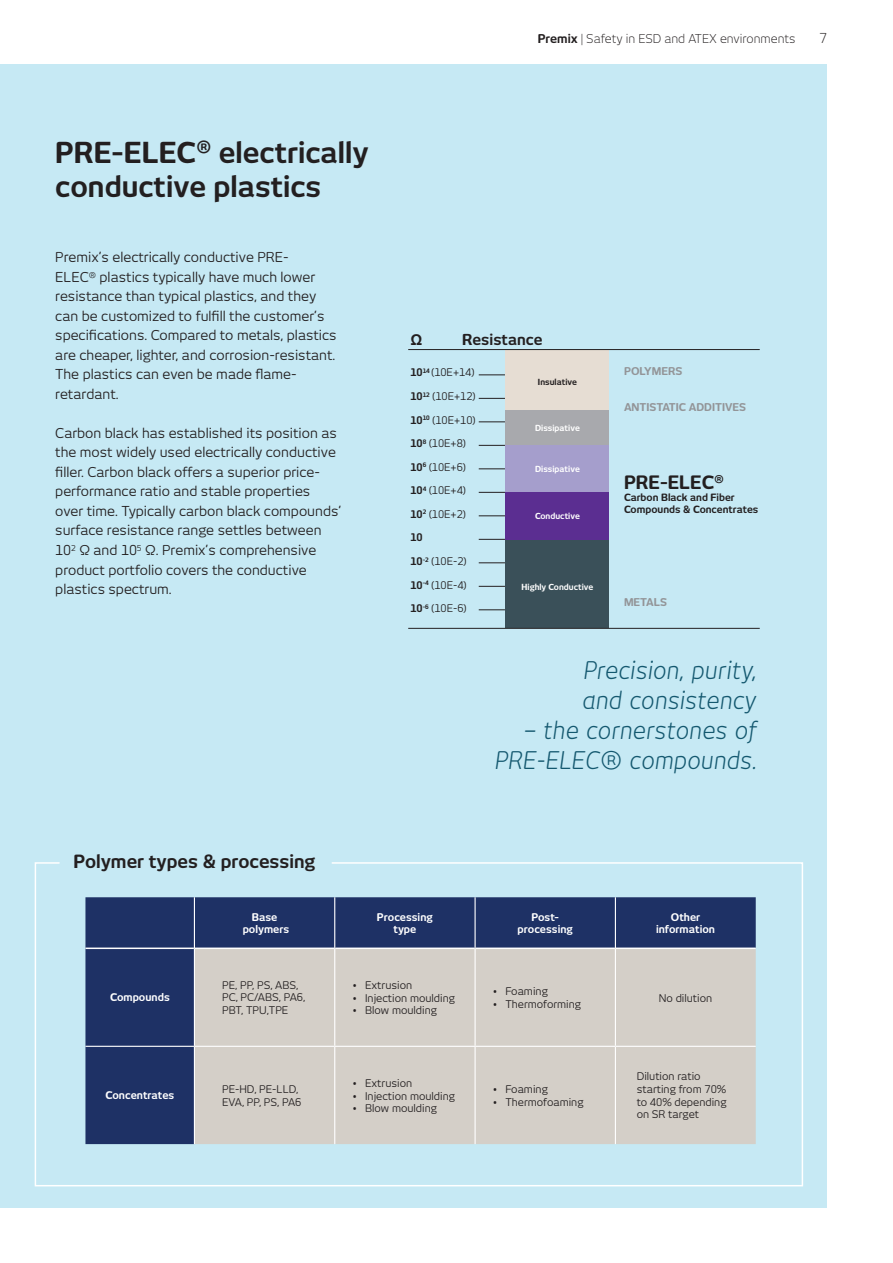
<style>
.page{position:relative;width:893px;height:1263px;background:#fff}
.page>*{position:absolute;margin:0;border:0;box-sizing:border-box;transform-origin:0 0}
.Otsikko{font:700 28.5px/34.5px "New June";color:#231f20}
.t1{font:italic 24px "New June";color:#14586f}
.t2{font:700 18.3px "New June";color:#231f20}
.Otsikko_APU{font:700 18px "New June";color:#231f20}
.t3{font:700 14.85px "New June";color:#231f20}
.t4{font:700 14.85px "Arial";color:#231f20}
.Leipäteksti{font:13.5px/19.5px "New June";color:#231f20}
.t5{font:300 13.5px "New June";color:#231f20}
.t6{font:300 12px "New June";color:#231f20}
.t7{font:700 10.65px "New June";color:#939598}
.t8{font:10.5px/12.6px "New June";color:#231f20}
.t9{font:700 10.5px "New June";color:#fff}
.t10{font:10.35px/22.6px "New June";color:#231f20}
.t11{font:700 9.9px/12px "New June";color:#231f20}
.t12{font:700 8.25px "New June";color:#fff}
.t13{font:700 8.25px "New June";color:#231f20}
.s1{font-weight:700}
</style>
<div class="page">
<div style="left:0;top:64px;width:827px;height:1144px;background:#c6e9f4"></div>
<svg style="left:34px;top:862px;width:769px;height:325px"></svg>
<div style="left:85px;top:897px;width:671px;height:247px;background:#1e3165"></div>
<div style="left:195px;top:949px;width:561px;height:195px;background:#d4cfc8"></div>
<hr style="left:85px;top:947px;width:109px;height:2px;background:#fff">
<hr style="left:195px;top:947px;width:139px;height:2px;background:#fff">
<hr style="left:335px;top:947px;width:139px;height:2px;background:#fff">
<hr style="left:476px;top:947px;width:139px;height:2px;background:#fff">
<hr style="left:616px;top:947px;width:140px;height:2px;background:#fff">
<hr style="left:85px;top:1046px;width:109px;height:1px;background:#fff">
<hr style="left:194px;top:948px;width:1px;height:98px;background:#fff">
<hr style="left:334px;top:948px;width:1px;height:98px;background:#fff">
<hr style="left:474px;top:948px;width:2px;height:98px;background:#fff">
<hr style="left:615px;top:948px;width:1px;height:98px;background:#fff">
<hr style="left:194px;top:1046px;width:141px;height:1px;background:#fff">
<hr style="left:194px;top:1047px;width:1px;height:97px;background:#fff">
<hr style="left:335px;top:1046px;width:140px;height:1px;background:#fff">
<hr style="left:334px;top:1047px;width:1px;height:97px;background:#fff">
<hr style="left:475px;top:1046px;width:140px;height:1px;background:#fff">
<hr style="left:474px;top:1047px;width:2px;height:97px;background:#fff">
<hr style="left:615px;top:1046px;width:141px;height:1px;background:#fff">
<hr style="left:615px;top:1047px;width:1px;height:97px;background:#fff">
<hr style="left:194px;top:897px;width:1px;height:51px;background:#fff">
<hr style="left:334px;top:897px;width:1px;height:51px;background:#fff">
<hr style="left:474px;top:897px;width:2px;height:51px;background:#fff">
<hr style="left:615px;top:897px;width:1px;height:51px;background:#fff">
<svg style="left:479px;top:539px;width:26px;height:1px"></svg>
<svg style="left:479px;top:468px;width:26px;height:1px"></svg>
<svg style="left:479px;top:398px;width:26px;height:1px"></svg>
<svg style="left:479px;top:609px;width:26px;height:1px"></svg>
<svg style="left:479px;top:492px;width:26px;height:1px"></svg>
<svg style="left:479px;top:421px;width:26px;height:1px"></svg>
<svg style="left:479px;top:445px;width:26px;height:1px"></svg>
<svg style="left:479px;top:374px;width:26px;height:1px"></svg>
<svg style="left:479px;top:562px;width:26px;height:1px"></svg>
<svg style="left:479px;top:586px;width:26px;height:1px"></svg>
<svg style="left:479px;top:515px;width:26px;height:1px"></svg>
<div style="left:505px;top:410px;width:104px;height:35px;background:#a8a9ad"></div>
<div style="left:505px;top:539px;width:104px;height:89px;background:#3a5059"></div>
<div style="left:505px;top:350px;width:104px;height:60px;background:#e6ddd3"></div>
<div style="left:505px;top:445px;width:104px;height:47px;background:#a59ecc"></div>
<div style="left:505px;top:492px;width:104px;height:48px;background:#5b2e91"></div>
<hr style="left:408px;top:349px;width:352px;height:1px;background:#231f20">
<hr style="left:408px;top:628px;width:352px;height:1px;background:#231f20">
<p class="t6" style="left:538px;top:32px;width:259px"><span class="s1">Premix</span> | Safety in ESD and ATEX environments</p>
<p class="t5" style="left:819px;top:30px;width:9px">7</p>
<p class="Otsikko" style="left:55px;top:135px;width:315px">PRE-ELEC<sup>®</sup> electrically conductive plastics</p>
<p class="Leipäteksti" style="left:55px;top:248px;width:283px">Premix’s electrically conductive PRE-<br>ELEC<sup>®</sup> plastics typically have much lower resistance than typical plastics, and they can be customized to fulfill the customer’s specifications. Compared to metals, plastics are cheaper, lighter, and corrosion-resistant.<br>The plastics can even be made flame&shy;retardant.</p>
<p class="Leipäteksti" style="left:55px;top:423px;width:287px">Carbon black has established its position as the most widely used electrically conductive filler. Carbon black offers a superior price&shy;performance ratio and stable properties over time. Typically carbon black compounds’ surface resistance range settles between 10<sup>2</sup> Ω and 10<sup>5</sup> Ω. Premix’s comprehensive product portfolio covers the conductive plastics spectrum.</p>
<p class="t4" style="left:410px;top:329px;width:13px">Ω</p>
<p class="t3" style="left:462px;top:331px;width:82px">Resistance</p>
<p class="t10" style="left:410px;top:361px;width:65px"><span class="s1">10</span><sup>14</sup> (10E+14)</p>
<p class="t10" style="left:410px;top:385px;width:66px"><span class="s1">10</span><sup>12</sup> (10E+12)</p>
<p class="t10" style="left:410px;top:408px;width:66px"><span class="s1">10</span><sup>10</sup> (10E+10)</p>
<p class="t10" style="left:410px;top:432px;width:57px"><span class="s1">10</span><sup>8</sup> (10E+8)</p>
<p class="t10" style="left:410px;top:455px;width:57px"><span class="s1">10</span><sup>6</sup> (10E+6)</p>
<p class="t10" style="left:410px;top:479px;width:57px"><span class="s1">10</span><sup>4</sup> (10E+4)</p>
<p class="t10" style="left:410px;top:503px;width:57px"><span class="s1">10</span><sup>2</sup> (10E+2)<br><span class="s1">10</span></p>
<p class="t10" style="left:410px;top:550px;width:58px"><span class="s1">10</span><sup>-2</sup> (10E-2)</p>
<p class="t10" style="left:410px;top:573px;width:58px"><span class="s1">10</span><sup>-4</sup> (10E-4)</p>
<p class="t10" style="left:410px;top:597px;width:58px"><span class="s1">10</span><sup>-6</sup> (10E-6)</p>
<p class="t13" style="left:538px;top:377px;width:40px">Insulative</p>
<p class="t12" style="left:535px;top:423px;width:46px">Dissipative</p>
<p class="t12" style="left:535px;top:464px;width:46px">Dissipative</p>
<p class="t12" style="left:535px;top:511px;width:46px">Conductive</p>
<p class="t12" style="left:522px;top:582px;width:73px">Highly Conductive</p>
<p class="t7" style="left:624px;top:365px;width:60px">POLYMERS</p>
<p class="t7" style="left:624px;top:401px;width:124px">ANTISTATIC ADDITIVES</p>
<p class="t2" style="left:624px;top:472px;width:101px">PRE-ELEC<sup>®</sup></p>
<p class="t11" style="left:624px;top:491px;width:136px">Carbon Black and Fiber<br>Compounds &amp; Concentrates</p>
<p class="t7" style="left:624px;top:596px;width:44px">METALS</p>
<p class="t1" style="left:583px;top:656px;width:175px">Precision, purity,</p>
<p class="t1" style="left:583px;top:686px;width:176px">and consistency</p>
<p class="t1" style="left:523px;top:716px;width:235px">– the cornerstones of</p>
<p class="t1" style="left:495px;top:746px;width:264px">PRE-ELEC® compounds.</p>
<p class="Otsikko_APU" style="left:74px;top:850px;width:243px">Polymer types &amp; processing</p>
<p class="t9" style="left:252px;top:910px;width:27px">Base</p>
<p class="t9" style="left:243px;top:923px;width:48px">polymers</p>
<p class="t9" style="left:377px;top:910px;width:57px">Processing</p>
<p class="t9" style="left:393px;top:923px;width:24px">type</p>
<p class="t9" style="left:531px;top:910px;width:29px">Post-</p>
<p class="t9" style="left:518px;top:923px;width:57px">processing</p>
<p class="t9" style="left:671px;top:910px;width:31px">Other</p>
<p class="t9" style="left:656px;top:923px;width:60px">information</p>
<p class="t9" style="left:110px;top:991px;width:61px">Compounds</p>
<p class="t9" style="left:106px;top:1089px;width:70px">Concentrates</p>
<p class="t8" style="left:222px;top:979px;width:85px">PE, PP, PS, ABS,<br>PC, PC/ABS, PA6,<br>PBT, TPU,TPE</p>
<p class="t8" style="left:352px;top:979px;width:61px">• Extrusion</p>
<p class="t8" style="left:352px;top:991px;width:104px">• Injection moulding</p>
<p class="t8" style="left:352px;top:1004px;width:86px">• Blow moulding</p>
<p class="t8" style="left:222px;top:1083px;width:78px">PE-HD, PE-LLD,</p>
<p class="t8" style="left:222px;top:1095px;width:81px">EVA, PP, PS, PA6</p>
<p class="t8" style="left:352px;top:1077px;width:61px">• Extrusion</p>
<p class="t8" style="left:352px;top:1089px;width:104px">• Injection moulding</p>
<p class="t8" style="left:352px;top:1102px;width:86px">• Blow moulding</p>
<p class="t8" style="left:493px;top:985px;width:57px">• Foaming</p>
<p class="t8" style="left:493px;top:997px;width:90px">• Thermoforming</p>
<p class="t8" style="left:493px;top:1083px;width:57px">• Foaming</p>
<p class="t8" style="left:493px;top:1095px;width:93px">• Thermofoaming</p>
<p class="t8" style="left:659px;top:991px;width:55px">No dilution</p>
<p class="t8" style="left:637px;top:1070px;width:92px">Dilution ratio starting from 70% to 40% depending on SR target</p>
</div>
